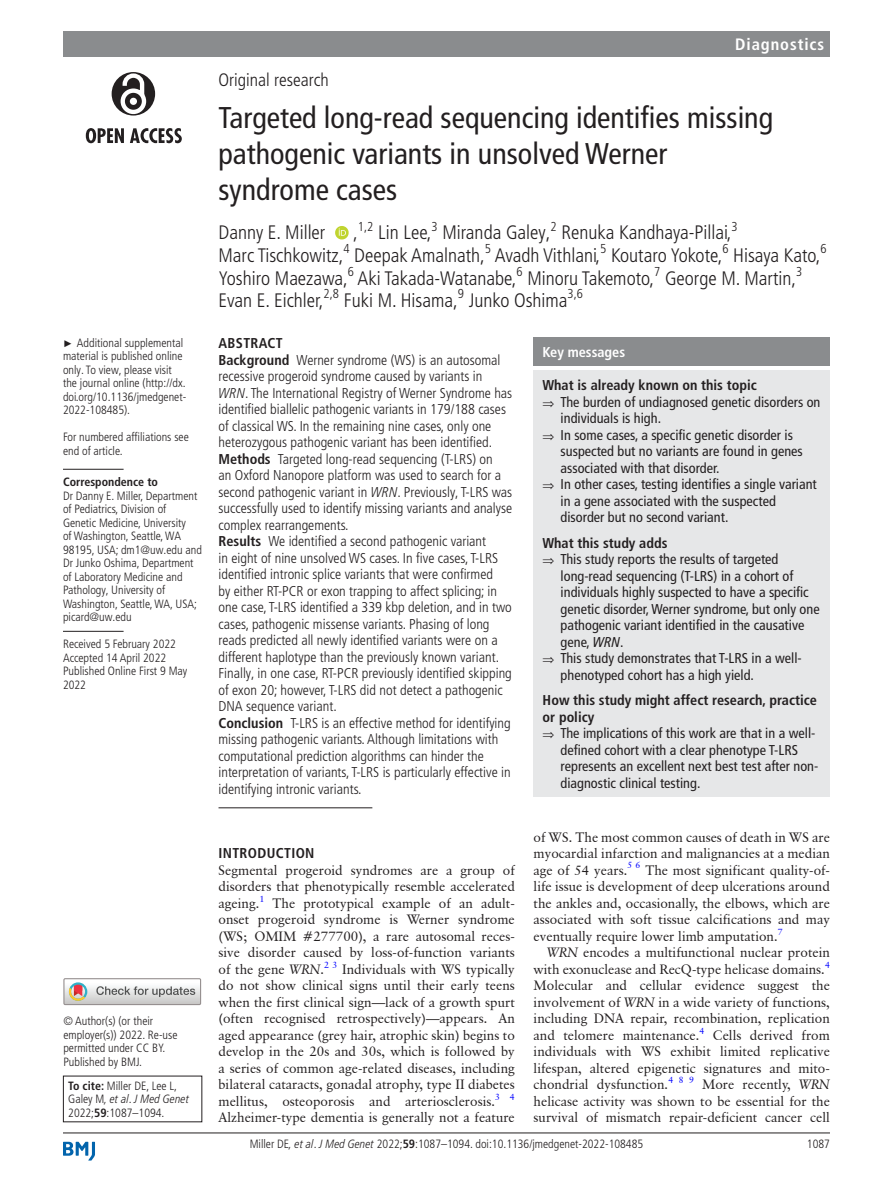
<style>
.page{position:relative;width:893px;height:1191px;background:#fff}
.page>*{position:absolute;margin:0;border:0;box-sizing:border-box;transform-origin:0 0}
.t1{font:condensed 30px/36px "Frutiger LT Pro";color:#231f20}
.t2{font:300 condensed 19.5px/22.5px "Frutiger LT Pro";color:#231f20}
.t3{font:300 condensed 18px "Frutiger LT Pro";color:#231f20}
.t4{font:700 condensed 16.5px "Frutiger LT Pro";letter-spacing:.055em;color:#fff}
.t5{font:300 condensed 14.25px/16.5px "Frutiger LT Pro";color:#231f20}
.t6{font:condensed 14.25px "Frutiger LT Pro";color:#231f20}
.t7{font:700 condensed 14.25px "Frutiger LT Pro";color:#231f20}
.t8{font:700 condensed 14.25px "Frutiger LT Pro";letter-spacing:.025em;color:#231f20}
.t9{font:700 condensed 14.25px "Frutiger LT Pro";color:#fff}
.t10{font:13.5px/16.5px "Classical Garamond BT";color:#231f20;text-align:justify}
.t11{font:300 condensed 12px/13.5px "Frutiger LT Pro";color:#231f20}
.t12{font:700 condensed 12px "Frutiger LT Pro";color:#231f20}
.s1{font-family:"Arial";font-weight:400;font-stretch:normal;font-size:9.75px}
.s2{font-weight:700}
.s3{font-style:italic}
</style>
<div class="page">
<hr style="left:63px;top:1132px;width:767px;height:1px;background:#231f20">
<svg style="left:63px;top:1141px;width:32px;height:19px"></svg>
<svg style="left:335px;top:226px;width:14px;height:13px"></svg>
<div style="left:63px;top:31px;width:767px;height:25px;background:#8a8c8e"></div>
<hr style="left:63px;top:469px;width:61px;height:1px;background:#231f20">
<hr style="left:63px;top:631px;width:61px;height:1px;background:#231f20">
<div style="left:63px;top:978px;width:138px;height:27px;border:1px solid #969090"></div>
<svg style="left:64px;top:978px;width:137px;height:26px"></svg>
<hr style="left:219px;top:807px;width:153px;height:1px;background:#231f20">
<div style="left:534px;top:337px;width:296px;height:29px;background:#8a8c8e"></div>
<div style="left:534px;top:370px;width:296px;height:426px;background:#e6e7e8"></div>
<div style="left:112px;top:72px;width:43px;height:43px;background:#231f20;border-radius:50%"></div>
<svg style="left:86px;top:128px;width:38px;height:15px"></svg>
<svg style="left:130px;top:128px;width:52px;height:15px"></svg>
<svg style="left:118px;top:72px;width:30px;height:44px"></svg>
<div style="left:130px;top:98px;width:7px;height:7px;background:#fff;border-radius:50%"></div>
<p class="t11" style="left:63px;top:336px;width:125px"><span class="s1">►</span> Additional supplemental material is published online only. To view, please visit the journal online (http://dx. doi.org/10.1136/jmedgenet-<br>2022-108485).</p>
<p class="t11" style="left:63px;top:430px;width:127px">For numbered affiliations see end of article.</p>
<p class="t12" style="left:63px;top:475px;width:97px">Correspondence to</p>
<p class="t11" style="left:63px;top:489px;width:141px">Dr Danny E. Miller, Department of Pediatrics, Division of<br>Genetic Medicine, University<br>of Washington, Seattle, WA<br>98195, USA; dm1@uw.edu and<br>Dr Junko Oshima, Department of Laboratory Medicine and<br>Pathology, University of<br>Washington, Seattle, WA, USA; picard@uw.edu</p>
<p class="t11" style="left:63px;top:637px;width:126px">Received 5 February 2022<br>Accepted 14 April 2022<br>Published Online First 9 May<br>2022</p>
<p class="t11" style="left:63px;top:1014px;width:116px">© Author(s) (or their employer(s)) 2022. Re-use permitted under CC BY.<br>Published by BMJ.</p>
<p class="t11" style="left:68px;top:1079px;width:122px"><span class="s2">To cite:</span> Miller DE, Lee L,<br>Galey M<span class="s3">, et al</span>. <span class="s3">J Med Genet<br></span>2022;<span class="s2">59</span>:1087–1094.</p>
<p class="t4" style="left:735px;top:34px;width:91px">Diagnostics</p>
<h3 class="t3" style="left:219px;top:69px;width:112px">Original research</h3>
<h1 class="t1" style="left:219px;top:99px;width:556px">Targeted long-read sequencing identifies missing pathogenic variants in unsolved Werner syndrome cases</h1>
<h2 class="t2" style="left:219px;top:222px;width:108px">Danny E. Miller</h2>
<p class="t2" style="left:218px;top:222px;width:610px;text-indent:135px">,<sup>1,2</sup> Lin Lee,<sup>3</sup> Miranda Galey,<sup>2</sup> Renuka Kandhaya-Pillai,<sup>3<br></sup>Marc Tischkowitz,<sup>4</sup> Deepak Amalnath,<sup>5</sup> Avadh Vithlani,<sup>5</sup> Koutaro Yokote,<sup>6</sup> Hisaya Kato,<sup>6<br></sup>Yoshiro Maezawa,<sup>6</sup> Aki Takada-Watanabe,<sup>6</sup> Minoru Takemoto,<sup>7</sup> George M. Martin,<sup>3<br></sup>Evan E. Eichler,<sup>2,8</sup> Fuki M. Hisama,<sup>9</sup> Junko Oshima<sup>3,6</sup></p>
<p class="t5" style="left:219px;top:335px;width:295px"><span class="s2">ABSTRACT<br>Background</span> Werner syndrome (WS) is an autosomal recessive progeroid syndrome caused by variants in <span class="s3">WRN</span>. The International Registry of Werner Syndrome has identified biallelic pathogenic variants in 179/188 cases of classical WS. In the remaining nine cases, only one heterozygous pathogenic variant has been identified.<br><span class="s2">Methods</span> Targeted long-read sequencing (T-LRS) on<br>an Oxford Nanopore platform was used to search for a second pathogenic variant in <span class="s3">WRN</span>. Previously, T-LRS was successfully used to identify missing variants and analyse complex rearrangements.<br><span class="s2">Results</span> We identified a second pathogenic variant<br>in eight of nine unsolved WS cases. In five cases, T-LRS identified intronic splice variants that were confirmed<br>by either RT-PCR or exon trapping to affect splicing; in one case, T-LRS identified a 339 kbp deletion, and in two cases, pathogenic missense variants. Phasing of long reads predicted all newly identified variants were on a different haplotype than the previously known variant.<br>Finally, in one case, RT-PCR previously identified skipping of exon 20; however, T-LRS did not detect a pathogenic DNA sequence variant.<br><span class="s2">Conclusion</span> T-LRS is an effective method for identifying missing pathogenic variants. Although limitations with computational prediction algorithms can hinder the interpretation of variants, T-LRS is particularly effective in identifying intronic variants.</p>
<p class="t8" style="left:219px;top:844px;width:98px">INTRODUCTION</p>
<p class="t10" style="left:219px;top:861px;width:298px">Segmental progeroid syndromes are a group of disorders that phenotypically resemble accelerated ageing.<sup>1</sup></p>
<p class="t10" style="left:219px;top:894px;width:298px;text-indent:54px">The prototypical example of an adult&shy;onset progeroid syndrome is Werner syndrome (WS; OMIM #277700), a rare autosomal reces&shy;sive disorder caused by loss-of-function variants of the gene <span class="s3">WRN</span>.<sup>2</sup> <sup>3</sup> Individuals with WS typically do not show clinical signs until their early teens when the first clinical sign—lack of a growth spurt (often recognised retrospectively)—appears. An aged appearance (grey hair, atrophic skin) begins to develop in the 20s and 30s, which is followed by a series of common age-related diseases, including bilateral cataracts, gonadal atrophy, type II diabetes mellitus, osteoporosis and arteriosclerosis.<sup>3</sup> <sup>4<br></sup>Alzheimer-type dementia is generally not a feature</p>
<p class="t9" style="left:543px;top:344px;width:84px">Key messages</p>
<p class="t7" style="left:543px;top:377px;width:216px">What is already known on this topic</p>
<p class="t6" style="left:543px;top:393px;width:279px">⇒ The burden of undiagnosed genetic disorders on</p>
<p class="t6" style="left:561px;top:410px;width:102px">individuals is high.</p>
<p class="t6" style="left:543px;top:426px;width:252px">⇒ In some cases, a specific genetic disorder is</p>
<p class="t6" style="left:561px;top:443px;width:244px">suspected but no variants are found in genes</p>
<p class="t6" style="left:561px;top:459px;width:160px">associated with that disorder.</p>
<p class="t6" style="left:543px;top:476px;width:276px">⇒ In other cases, testing identifies a single variant</p>
<p class="t6" style="left:561px;top:492px;width:217px">in a gene associated with the suspected</p>
<p class="t6" style="left:561px;top:509px;width:169px">disorder but no second variant.</p>
<p class="t7" style="left:543px;top:534px;width:126px">What this study adds</p>
<p class="t6" style="left:543px;top:551px;width:237px">⇒ This study reports the results of targeted</p>
<p class="t6" style="left:561px;top:567px;width:234px">long-read sequencing (T-LRS) in a cohort of</p>
<p class="t6" style="left:561px;top:584px;width:250px">individuals highly suspected to have a specific</p>
<p class="t6" style="left:561px;top:600px;width:261px">genetic disorder, Werner syndrome, but only one</p>
<p class="t6" style="left:561px;top:617px;width:245px">pathogenic variant identified in the causative</p>
<p class="t6" style="left:561px;top:633px;width:65px">gene, <span class="s3">WRN</span>.</p>
<p class="t6" style="left:543px;top:650px;width:261px">⇒ This study demonstrates that T-LRS in a well-</p>
<p class="t6" style="left:561px;top:666px;width:195px">phenotyped cohort has a high yield.</p>
<p class="t7" style="left:543px;top:692px;width:276px">How this study might affect research, practice</p>
<p class="t7" style="left:543px;top:708px;width:53px">or policy</p>
<p class="t6" style="left:543px;top:725px;width:274px">⇒ The implications of this work are that in a well-</p>
<p class="t6" style="left:561px;top:741px;width:239px">defined cohort with a clear phenotype T-LRS</p>
<p class="t6" style="left:561px;top:758px;width:259px">represents an excellent next best test after non-</p>
<p class="t6" style="left:561px;top:774px;width:141px">diagnostic clinical testing.</p>
<p class="t10" style="left:534px;top:828px;width:298px">of WS. The most common causes of death in WS are myocardial infarction and malignancies at a median age of 54 years.<sup>5</sup> <sup>6</sup> The most significant quality-of&shy;life issue is development of deep ulcerations around the ankles and, occasionally, the elbows, which are associated with soft tissue calcifications and may eventually require lower limb amputation.<sup>7</sup></p>
<p class="t10" style="left:534px;top:944px;width:298px;text-indent:14px"><span class="s3">WRN</span> encodes a multifunctional nuclear protein with exonuclease and RecQ-type helicase domains.<sup>4<br></sup>Molecular and cellular evidence suggest the involvement of <span class="s3">WRN</span> in a wide variety of functions, including DNA repair, recombination, replication and telomere maintenance.<sup>4</sup></p>
<p class="t10" style="left:534px;top:1026px;width:298px;text-indent:179px">Cells derived from individuals with WS exhibit limited replicative lifespan, altered epigenetic signatures and mito&shy;chondrial dysfunction.<sup>4</sup> <sup>8</sup> <sup>9</sup></p>
<p class="t10" style="left:534px;top:1076px;width:298px;text-indent:169px">More recently, <span class="s3">WRN </span>helicase activity was shown to be essential for the survival of mismatch repair-deficient cancer cell</p>
<p class="t11" style="left:250px;top:1136px;width:395px">Miller DE<span class="s3">, et al</span>. <span class="s3">J Med Genet</span> 2022;<span class="s2">59</span>:1087–1094. doi:10.1136/jmedgenet-2022-108485</p>
<p class="t11" style="left:807px;top:1136px;width:25px">1087</p>
</div>
